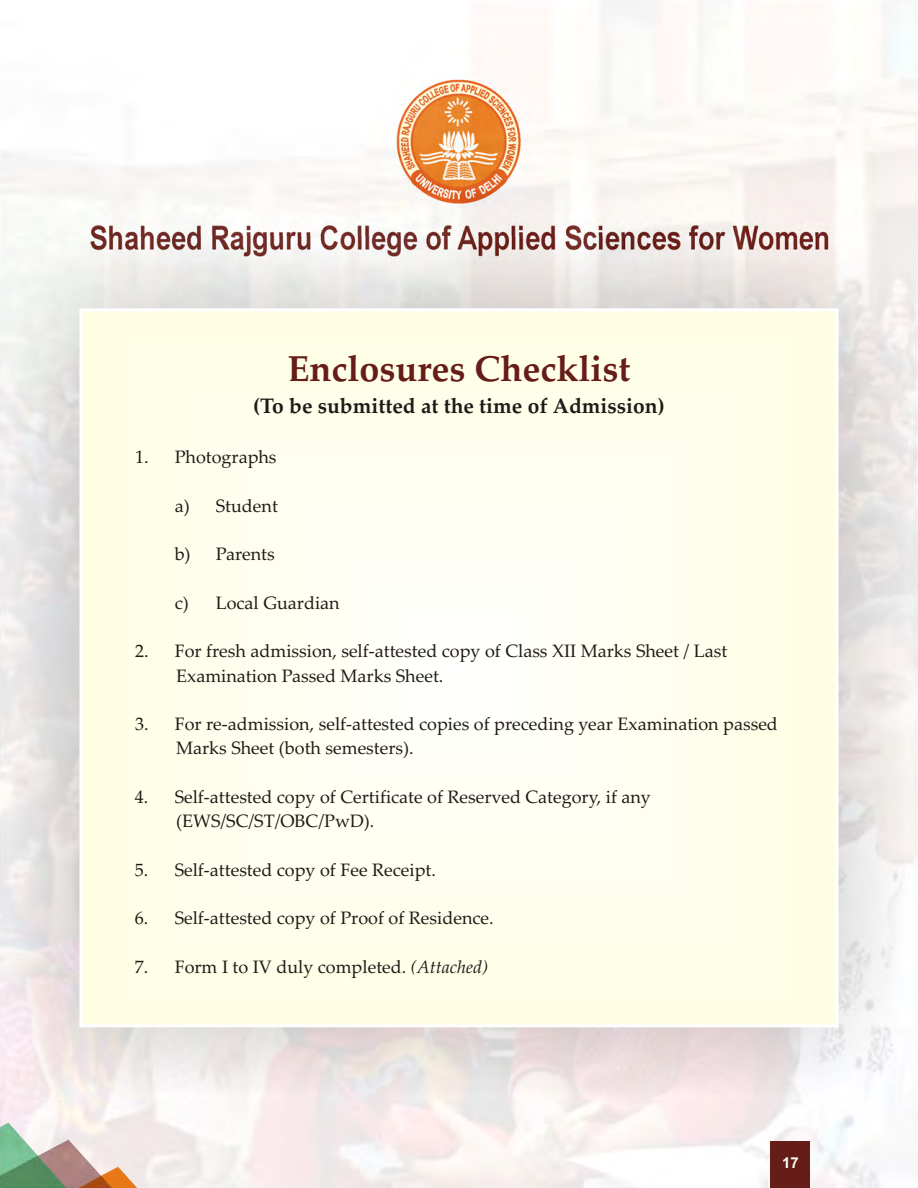
<style>
.page{position:relative;width:918px;height:1188px;background:#fff}
.page>*{position:absolute;margin:0;border:0;box-sizing:border-box;transform-origin:0 0}
.t1{font:700 36px "Palatino Linotype";color:#661c17}
.t2{font:700 21px "Palatino Linotype";color:#1f1a17}
.t3{font:18px/24.3px "Palatino Linotype";color:#1f1a17}
.t4{font:700 15px "Arial";color:#fff}
.s1{font-style:italic}
</style>
<div class="page">
<img style="left:0;top:1px;width:918px;height:1187px">
<img style="left:8px;top:236px;width:902px;height:863px">
<div style="left:81px;top:310px;width:756px;height:716px;background:linear-gradient(to right,#fffeec,#fffeec)"></div>
<div style="left:80px;top:308px;width:758px;height:719px;border:3px solid #fff"></div>
<div style="left:770px;top:1141px;width:40px;height:47px;background:#661c17"></div>
<svg style="left:145px;top:1167px;width:16px;height:21px"></svg>
<img style="left:88px;top:1139px;width:57px;height:49px">
<img style="left:0;top:1123px;width:88px;height:65px">
<h1 class="t1" style="left:288px;top:354px;width:344px">Enclosures Checklist</h1>
<p class="t2" style="left:253px;top:398px;width:413px">(To be submitted at the time of Admission)</p>
<p class="t3" style="left:135px;top:447px;width:143px">1. Photographs</p>
<p class="t3" style="left:175px;top:495px;width:105px">a) Student</p>
<p class="t3" style="left:175px;top:544px;width:102px">b) Parents</p>
<p class="t3" style="left:175px;top:592px;width:167px">c) Local Guardian</p>
<p class="t3" style="left:176px;top:641px;width:553px;text-indent:-41px">2. For fresh admission, self-attested copy of Class XII Marks Sheet / Last<br>Examination Passed Marks Sheet.</p>
<p class="t3" style="left:176px;top:714px;width:603px;text-indent:-41px">3. For re-admission, self-attested copies of preceding year Examination passed<br>Marks Sheet (both semesters).</p>
<p class="t3" style="left:176px;top:787px;width:476px;text-indent:-41px">4. Self-attested copy of Certificate of Reserved Category, if any (EWS/SC/ST/OBC/PwD).</p>
<p class="t3" style="left:135px;top:860px;width:302px">5. Self-attested copy of Fee Receipt.</p>
<p class="t3" style="left:135px;top:908px;width:360px">6. Self-attested copy of Proof of Residence.</p>
<p class="t3" style="left:135px;top:957px;width:355px">7. Form I to IV duly completed. <span class="s1">(Attached)</span></p>
<p class="t4" style="left:782px;top:1157px;width:18px">17</p>
</div>
